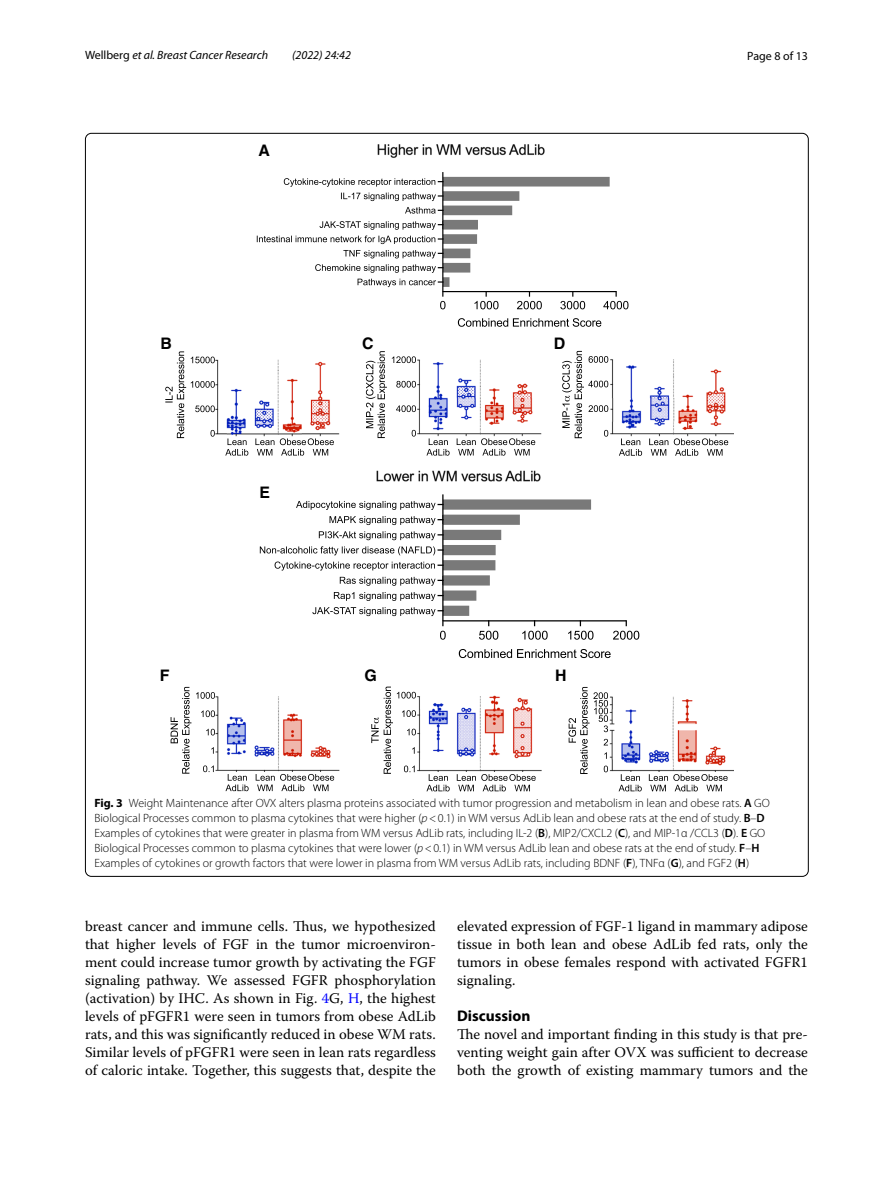
<style>
.page{position:relative;width:893px;height:1187px;background:#fff}
.page>*{position:absolute;margin:0;border:0;box-sizing:border-box;transform-origin:0 0}
.t1{font:15.9px "Helvetica Bold 3";color:#000}
.t2{font:700 15.45px "Myriad Pro";color:#000}
.t3{font:14.7px/18px "Warnock Pro";color:#000;text-align:justify}
.t4{font:300 12px/15px "Myriad Pro";color:#000}
.t5{font:italic 12px "Myriad Pro";color:#000}
.t6{font:12px "Myriad Pro";color:#000}
.s1{font-style:normal}
.s2{font-weight:700}
.s3{font-weight:600}
.s4{font-style:italic}
.s5{color:#00f}
</style>
<div class="page">
<img style="left:216px;top:145px;width:518px;height:626px">
<svg style="left:225px;top:438px;width:23px;height:17px"></svg>
<svg style="left:255px;top:438px;width:19px;height:17px"></svg>
<svg style="left:280px;top:438px;width:54px;height:17px"></svg>
<svg style="left:165px;top:351px;width:50px;height:87px"></svg>
<svg style="left:619px;top:438px;width:23px;height:18px"></svg>
<svg style="left:649px;top:438px;width:19px;height:17px"></svg>
<svg style="left:674px;top:438px;width:54px;height:18px"></svg>
<svg style="left:562px;top:351px;width:46px;height:87px"></svg>
<svg style="left:426px;top:438px;width:24px;height:17px"></svg>
<svg style="left:457px;top:438px;width:78px;height:17px"></svg>
<svg style="left:366px;top:351px;width:50px;height:87px"></svg>
<svg style="left:426px;top:774px;width:24px;height:17px"></svg>
<svg style="left:457px;top:774px;width:79px;height:17px"></svg>
<svg style="left:371px;top:686px;width:45px;height:87px"></svg>
<div style="left:443px;top:277px;width:6px;height:10px;border:2px solid #797979"></div>
<div style="left:443px;top:264px;width:26px;height:8px;background:#797979"></div>
<div style="left:443px;top:263px;width:27px;height:9px;border:2px solid #797979"></div>
<div style="left:443px;top:249px;width:26px;height:8px;background:#797979"></div>
<div style="left:443px;top:248px;width:27px;height:10px;border:2px solid #797979"></div>
<div style="left:443px;top:235px;width:33px;height:8px;background:#797979"></div>
<div style="left:443px;top:234px;width:34px;height:10px;border:2px solid #797979"></div>
<div style="left:443px;top:221px;width:34px;height:8px;background:#797979"></div>
<div style="left:443px;top:220px;width:35px;height:9px;border:2px solid #797979"></div>
<div style="left:443px;top:206px;width:68px;height:8px;background:#797979"></div>
<div style="left:443px;top:205px;width:69px;height:10px;border:2px solid #797979"></div>
<div style="left:443px;top:192px;width:75px;height:8px;background:#797979"></div>
<div style="left:443px;top:191px;width:76px;height:10px;border:2px solid #797979"></div>
<div style="left:443px;top:178px;width:166px;height:8px;background:#797979"></div>
<div style="left:443px;top:177px;width:167px;height:9px;border:2px solid #797979"></div>
<hr style="left:443px;top:291px;width:173px;height:1px;background:#000">
<svg style="left:474px;top:292px;width:24px;height:17px"></svg>
<svg style="left:517px;top:292px;width:25px;height:17px"></svg>
<svg style="left:560px;top:292px;width:25px;height:17px"></svg>
<svg style="left:603px;top:291px;width:25px;height:18px"></svg>
<hr style="left:442px;top:172px;width:1px;height:119px;background:#000">
<svg style="left:358px;top:279px;width:87px;height:30px"></svg>
<svg style="left:315px;top:264px;width:128px;height:9px"></svg>
<svg style="left:343px;top:250px;width:100px;height:8px"></svg>
<svg style="left:257px;top:221px;width:186px;height:23px"></svg>
<svg style="left:405px;top:207px;width:38px;height:6px"></svg>
<svg style="left:284px;top:178px;width:159px;height:23px"></svg>
<svg style="left:458px;top:318px;width:143px;height:9px"></svg>
<svg style="left:225px;top:774px;width:24px;height:17px"></svg>
<svg style="left:256px;top:774px;width:78px;height:17px"></svg>
<svg style="left:171px;top:687px;width:44px;height:86px"></svg>
<hr style="left:443px;top:620px;width:183px;height:1px;background:#000">
<svg style="left:613px;top:620px;width:26px;height:19px"></svg>
<hr style="left:442px;top:494px;width:1px;height:126px;background:#000">
<svg style="left:260px;top:499px;width:333px;height:140px"></svg>
<svg style="left:459px;top:649px;width:152px;height:9px"></svg>
<svg style="left:619px;top:774px;width:23px;height:17px"></svg>
<svg style="left:649px;top:774px;width:79px;height:17px"></svg>
<svg style="left:568px;top:687px;width:40px;height:87px"></svg>
<p class="t5" style="left:85px;top:48px;width:185px"><span class="s1">Wellberg</span> et al. Breast Cancer Research</p>
<p class="t5" style="left:292px;top:48px;width:60px">(2022) 24:42</p>
<p class="t6" style="left:747px;top:48px;width:62px">Page 8 of 13</p>
<p class="t1" style="left:258px;top:141px;width:13px">A</p>
<p class="t1" style="left:161px;top:334px;width:13px">B</p>
<p class="t1" style="left:362px;top:334px;width:13px">C</p>
<p class="t1" style="left:554px;top:334px;width:13px">D</p>
<p class="t1" style="left:260px;top:482px;width:12px">E</p>
<p class="t1" style="left:160px;top:666px;width:11px">F</p>
<p class="t1" style="left:364px;top:665px;width:14px">G</p>
<p class="t1" style="left:555px;top:665px;width:13px">H</p>
<p class="t4" style="left:94px;top:795px;width:677px"><span class="s2">Fig. 3</span> Weight Maintenance after OVX alters plasma proteins associated with tumor progression and metabolism in lean and obese rats. <span class="s3">A</span> GO Biological Processes common to plasma cytokines that were higher (<span class="s4">p</span>&lt;0.1) in WM versus AdLib lean and obese rats at the end of study. <span class="s3">B</span>–<span class="s3">D </span>Examples of cytokines that were greater in plasma from WM versus AdLib rats, including IL-2 (<span class="s3">B</span>), MIP2/CXCL2 (<span class="s3">C</span>), and MIP-1α /CCL3 (<span class="s3">D</span>). <span class="s3">E</span> GO Biological Processes common to plasma cytokines that were lower (<span class="s4">p</span>&lt;0.1) in WM versus AdLib lean and obese rats at the end of study. <span class="s3">F</span>–<span class="s3">H </span>Examples of cytokines or growth factors that were lower in plasma from WM versus AdLib rats, including BDNF (<span class="s3">F</span>), TNFα (<span class="s3">G</span>), and FGF2 (<span class="s3">H</span>)</p>
<p class="t3" style="left:85px;top:916px;width:352px">breast cancer and immune cells. Thus, we hypothesized that higher levels of FGF in the tumor microenviron&shy;ment could increase tumor growth by activating the FGF signaling pathway. We assessed FGFR phosphorylation (activation) by IHC. As shown in Fig. <span class="s5">4</span>G, <span class="s5">H</span>, the highest levels of pFGFR1 were seen in tumors from obese AdLib rats, and this was significantly reduced in obese WM rats.<br>Similar levels of pFGFR1 were seen in lean rats regardless of caloric intake. Together, this suggests that, despite the</p>
<p class="t3" style="left:457px;top:916px;width:352px">elevated expression of FGF-1 ligand in mammary adipose tissue in both lean and obese AdLib fed rats, only the tumors in obese females respond with activated FGFR1 signaling.</p>
<p class="t2" style="left:457px;top:1005px;width:75px">Discussion</p>
<p class="t3" style="left:457px;top:1024px;width:352px">The novel and important finding in this study is that pre&shy;venting weight gain after OVX was sufficient to decrease both the growth of existing mammary tumors and the</p>
</div>
